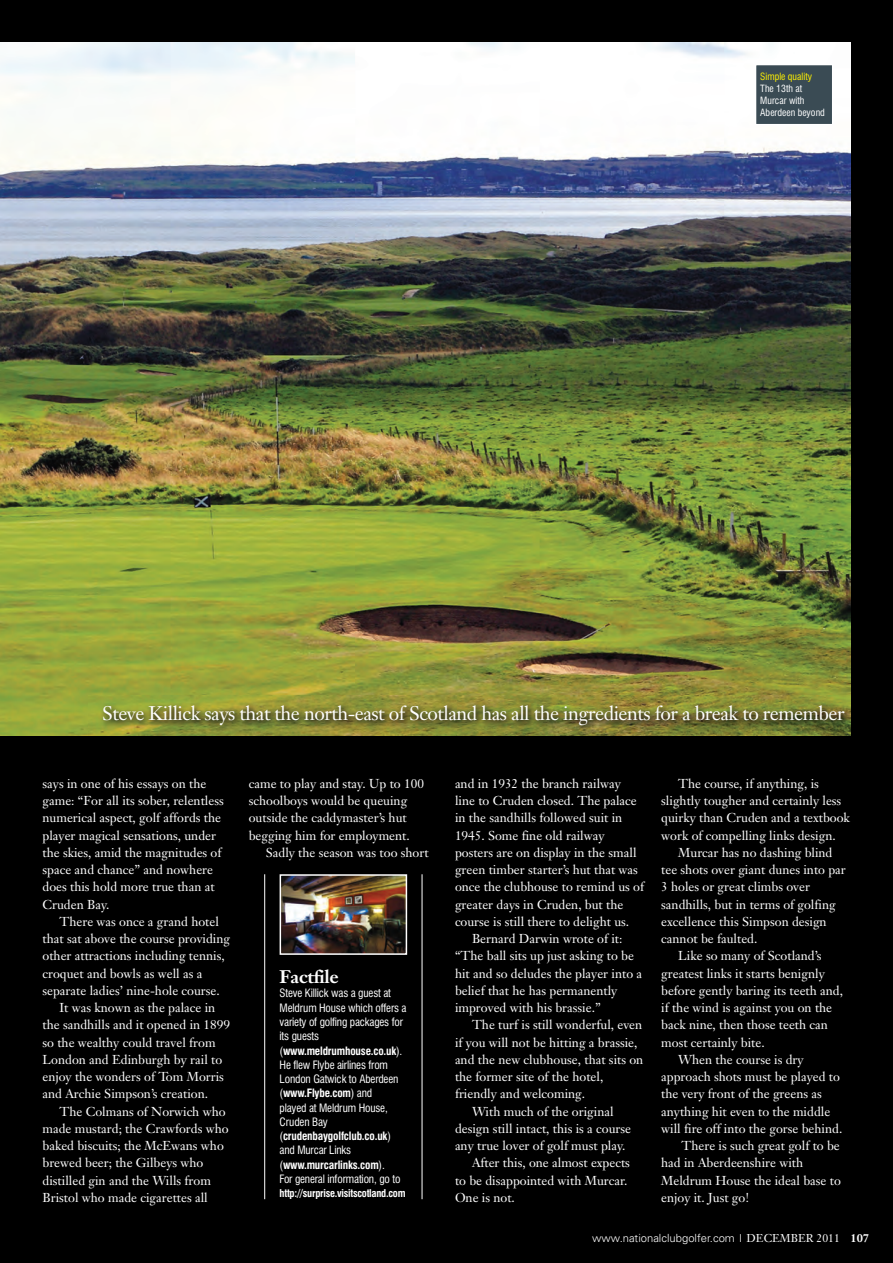
<style>
.page{position:relative;width:893px;height:1263px;background:#000}
.page>*{position:absolute;margin:0;border:0;box-sizing:border-box;transform-origin:0 0}
.t1{font:19.5px "Janson Text";letter-spacing:-.025em;color:#fff}
.t2{font:700 18px "Janson Text";letter-spacing:-.015em;color:#fff}
.t3{font:12.75px/17.2px "Janson Text";color:#fff}
.t4{font:condensed 11.25px/14.2px "Swiss 721 BT";letter-spacing:-.015em;color:#fff}
.t5{font:300 11.25px "Univers";color:#fff}
.t6{font:700 condensed 10.5px "Swiss 721 BT";letter-spacing:-.025em;color:#fff}
.t7{font:condensed 9.75px/12px "Swiss 721 BT";color:#fff}
.t8{font:condensed 9.75px "Swiss 721 BT";color:#fff101}
.s1{font-weight:700}
.s2{font-family:"Janson Text";font-weight:400}
.s3{font-family:"Janson Text";font-weight:700}
</style>
<div class="page">
<img style="left:0;top:43px;width:850px;height:692px">
<hr style="left:422px;top:874px;width:1px;height:325px;background:#fff">
<img style="left:283px;top:877px;width:121px;height:75px">
<div style="left:280px;top:874px;width:127px;height:81px;border:2px solid #fff"></div>
<hr style="left:264px;top:874px;width:1px;height:325px;background:#fff">
<img style="left:88px;top:695px;width:763px;height:41px">
<div style="left:756px;top:65px;width:76px;height:59px;background:#3a4b54"></div>
<div style="left:755px;top:64px;width:78px;height:61px;border:2px solid #fff"></div>
<p class="t8" style="left:760px;top:72px;width:53px">Simple quality</p>
<p class="t7" style="left:760px;top:83px;width:66px">The 13th at<br>Murcar with<br>Aberdeen beyond</p>
<h1 class="t1" style="left:102px;top:705px;width:744px">Steve Killick says that the north-east of Scotland has all the ingredients for a break to remember</h1>
<p class="t3" style="left:43px;top:776px;width:183px">says in one of his essays on the game: “For all its sober, relentless numerical aspect, golf affords the player magical sensations, under the skies, amid the magnitudes of space and chance” and nowhere does this hold more true than at<br>Cruden Bay.</p>
<p class="t3" style="left:60px;top:914px;width:161px">There was once a grand hotel</p>
<p class="t3" style="left:43px;top:931px;width:189px">that sat above the course providing</p>
<p class="t3" style="left:43px;top:949px;width:184px">other attractions including tennis,</p>
<p class="t3" style="left:43px;top:966px;width:161px">croquet and bowls as well as a</p>
<p class="t3" style="left:43px;top:983px;width:179px">separate ladies’ nine-hole course.</p>
<p class="t3" style="left:60px;top:1000px;width:157px">It was known as the palace in</p>
<p class="t3" style="left:43px;top:1018px;width:189px">the sandhills and it opened in 1899</p>
<p class="t3" style="left:43px;top:1035px;width:175px">so the wealthy could travel from</p>
<p class="t3" style="left:43px;top:1052px;width:181px">London and Edinburgh by rail to</p>
<p class="t3" style="left:43px;top:1069px;width:183px">enjoy the wonders of Tom Morris</p>
<p class="t3" style="left:43px;top:1087px;width:167px">and Archie Simpson’s creation.</p>
<p class="t3" style="left:60px;top:1104px;width:168px">The Colmans of Norwich who</p>
<p class="t3" style="left:43px;top:1121px;width:188px">made mustard; the Crawfords who</p>
<p class="t3" style="left:43px;top:1138px;width:183px">baked biscuits; the McEwans who</p>
<p class="t3" style="left:43px;top:1156px;width:162px">brewed beer; the Gilbeys who</p>
<p class="t3" style="left:43px;top:1173px;width:170px">distilled gin and the Wills from</p>
<p class="t3" style="left:43px;top:1190px;width:167px">Bristol who made cigarettes all</p>
<p class="t3" style="left:249px;top:776px;width:177px">came to play and stay. Up to 100 schoolboys would be queuing outside the caddymaster’s hut begging him for employment.</p>
<p class="t3" style="left:266px;top:845px;width:164px">Sadly the season was too short</p>
<h2 class="t2" style="left:280px;top:969px;width:61px">Factfile</h2>
<p class="t4" style="left:280px;top:987px;width:128px">Steve Killick was a guest at<br>Meldrum House which offers a variety of golfing packages for its guests (<span class="s1">www.meldrumhouse.co.uk</span>).<br>He flew Flybe airlines from<br>London Gatwick to Aberdeen (<span class="s1">www.Flybe.com</span>) and<br>played at Meldrum House,<br>Cruden Bay (<span class="s1">crudenbaygolfclub.co.uk</span>) and Murcar Links (<span class="s1">www.murcarlinks.com</span>).<br>For general information, go to</p>
<p class="t6" style="left:280px;top:1189px;width:127px">http://surprise.visitscotland.com</p>
<p class="t3" style="left:455px;top:776px;width:168px">and in 1932 the branch railway</p>
<p class="t3" style="left:455px;top:793px;width:183px">line to Cruden closed. The palace</p>
<p class="t3" style="left:455px;top:811px;width:169px">in the sandhills followed suit in</p>
<p class="t3" style="left:455px;top:828px;width:151px">1945. Some fine old railway</p>
<p class="t3" style="left:455px;top:845px;width:183px">posters are on display in the small</p>
<p class="t3" style="left:455px;top:862px;width:184px">green timber starter’s hut that was</p>
<p class="t3" style="left:455px;top:880px;width:191px">once the clubhouse to remind us of</p>
<p class="t3" style="left:455px;top:897px;width:170px">greater days in Cruden, but the</p>
<p class="t3" style="left:455px;top:914px;width:176px">course is still there to delight us.</p>
<p class="t3" style="left:472px;top:931px;width:152px">Bernard Darwin wrote of it:</p>
<p class="t3" style="left:455px;top:949px;width:180px">“The ball sits up just asking to be</p>
<p class="t3" style="left:455px;top:966px;width:189px">hit and so deludes the player into a</p>
<p class="t3" style="left:455px;top:983px;width:164px">belief that he has permanently</p>
<p class="t3" style="left:455px;top:1000px;width:147px">improved with his brassie.”</p>
<p class="t3" style="left:472px;top:1018px;width:172px">The turf is still wonderful, even</p>
<p class="t3" style="left:455px;top:1035px;width:184px">if you will not be hitting a brassie,</p>
<p class="t3" style="left:455px;top:1052px;width:190px">and the new clubhouse, that sits on</p>
<p class="t3" style="left:455px;top:1069px;width:150px">the former site of the hotel,</p>
<p class="t3" style="left:455px;top:1087px;width:132px">friendly and welcoming.</p>
<p class="t3" style="left:472px;top:1104px;width:143px">With much of the original</p>
<p class="t3" style="left:455px;top:1121px;width:178px">design still intact, this is a course</p>
<p class="t3" style="left:455px;top:1138px;width:172px">any true lover of golf must play.</p>
<p class="t3" style="left:472px;top:1156px;width:159px">After this, one almost expects</p>
<p class="t3" style="left:455px;top:1173px;width:174px">to be disappointed with Murcar.</p>
<p class="t3" style="left:455px;top:1190px;width:61px">One is not.</p>
<p class="t3" style="left:661px;top:776px;width:190px;text-indent:17px">The course, if anything, is slightly tougher and certainly less quirky than Cruden and a textbook work of compelling links design.</p>
<p class="t3" style="left:678px;top:845px;width:156px">Murcar has no dashing blind</p>
<p class="t3" style="left:661px;top:862px;width:186px">tee shots over giant dunes into par</p>
<p class="t3" style="left:661px;top:880px;width:150px">3 holes or great climbs over</p>
<p class="t3" style="left:661px;top:897px;width:176px">sandhills, but in terms of golfing</p>
<p class="t3" style="left:661px;top:914px;width:167px">excellence this Simpson design</p>
<p class="t3" style="left:661px;top:931px;width:98px">cannot be faulted.</p>
<p class="t3" style="left:678px;top:949px;width:145px">Like so many of Scotland’s</p>
<p class="t3" style="left:661px;top:966px;width:165px">greatest links it starts benignly</p>
<p class="t3" style="left:661px;top:983px;width:183px">before gently baring its teeth and,</p>
<p class="t3" style="left:661px;top:1000px;width:172px">if the wind is against you on the</p>
<p class="t3" style="left:661px;top:1018px;width:168px">back nine, then those teeth can</p>
<p class="t3" style="left:661px;top:1035px;width:105px">most certainly bite.</p>
<p class="t3" style="left:678px;top:1052px;width:127px">When the course is dry</p>
<p class="t3" style="left:661px;top:1069px;width:180px">approach shots must be played to</p>
<p class="t3" style="left:661px;top:1087px;width:162px">the very front of the greens as</p>
<p class="t3" style="left:661px;top:1104px;width:171px">anything hit even to the middle</p>
<p class="t3" style="left:661px;top:1121px;width:183px">will fire off into the gorse behind.</p>
<p class="t3" style="left:681px;top:1138px;width:160px">There is such great golf to be</p>
<p class="t3" style="left:661px;top:1156px;width:144px">had in Aberdeenshire with</p>
<p class="t3" style="left:661px;top:1173px;width:181px">Meldrum House the ideal base to</p>
<p class="t3" style="left:661px;top:1190px;width:89px">enjoy it. Just go!</p>
<p class="t5" style="left:592px;top:1233px;width:278px">www.nationalclubgolfer.com <span class="s2">| DECEMBER 2011</span> <span class="s3">107</span></p>
</div>
